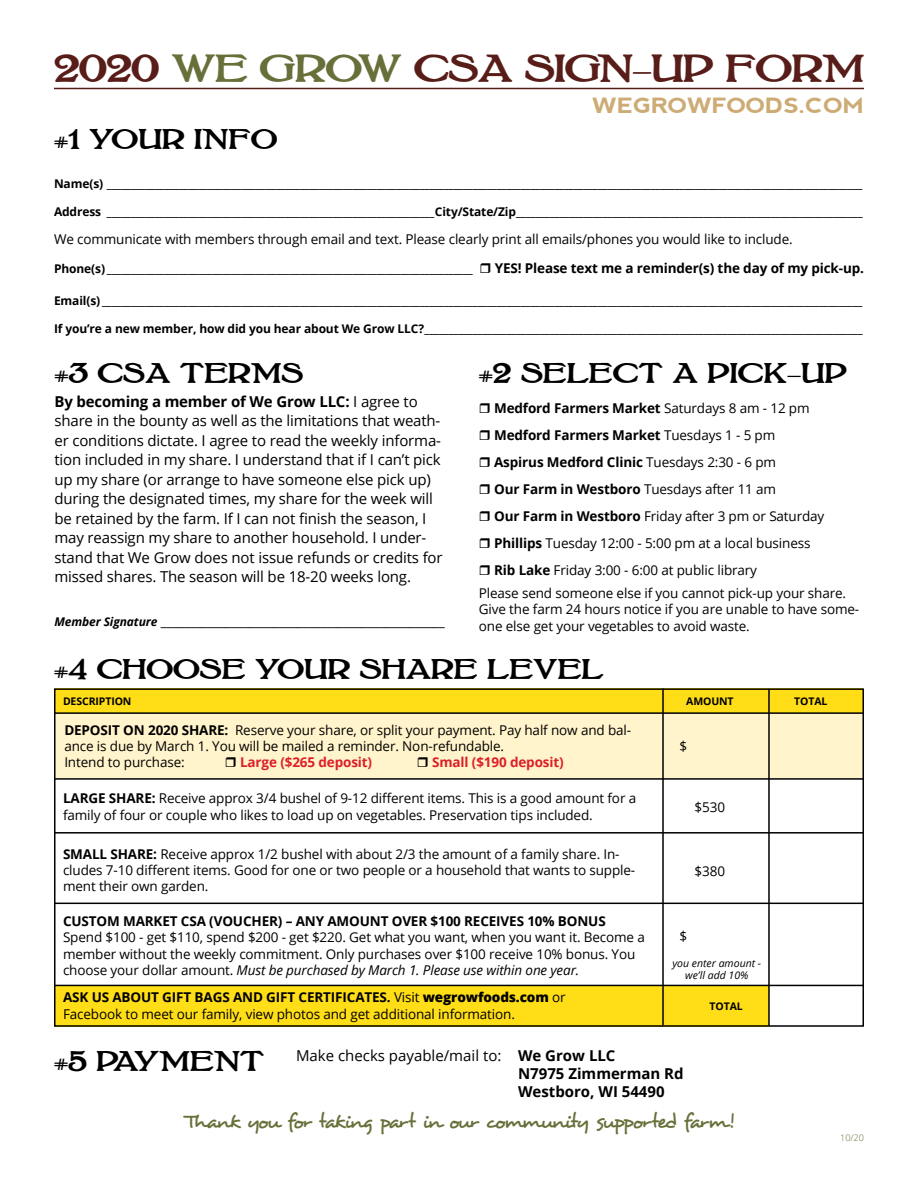
<style>
.page{position:relative;width:918px;height:1188px;background:#fff}
.page>*{position:absolute;margin:0;border:0;box-sizing:border-box;transform-origin:0 0}
.t1{font:700 33px "Bolton";letter-spacing:-.02em;color:#581d18}
.t2{font:700 24px "Bolton";color:#000}
.t3{font:21px "Desyrel";letter-spacing:-.1em;color:#686f39}
.t4{font:700 21px "nevis";letter-spacing:-.01em;color:#cdab74;scale:1.15 1}
.t5{font:15px/19.5px "Open Sans";letter-spacing:-.01em;color:#000}
.t6{font:700 15px/18px "Open Sans";color:#000}
.t7{font:13.5px/16.2px "Open Sans";letter-spacing:-.01em;color:#000}
.t8{font:700 13.5px "Open Sans";letter-spacing:-.01em;color:#000}
.t9{font:700 13.5px "Open Sans";letter-spacing:-.01em;color:#dc2028}
.t10{font:700 12px "Open Sans";letter-spacing:-.01em;color:#000}
.t11{font:700 10.5px "Open Sans";letter-spacing:-.01em;color:#000}
.t12{font:italic 10.5px/12.6px "Open Sans";color:#000;text-align:center}
.t13{font:300 9px "Open Sans";color:#686f39}
.s1{color:#686f39}
.s2{font-weight:700}
.s3{font-weight:700;font-style:italic;font-size:12px}
.s4{font-style:italic}
.s5{font-weight:800}
.s6{font-weight:400}
</style>
<div class="page">
<div style="left:55px;top:713px;width:807px;height:66px;background:#fff4cb"></div>
<div style="left:55px;top:985px;width:714px;height:42px;background:#ffde17"></div>
<div style="left:54px;top:688px;width:809px;height:25px;background:#ffde17"></div>
<div style="left:54px;top:688px;width:810px;height:339px;border:2px solid #000"></div>
<hr style="left:768px;top:689px;width:2px;height:337px;background:#000">
<hr style="left:662px;top:689px;width:2px;height:337px;background:#000">
<hr style="left:54px;top:778px;width:810px;height:2px;background:#000">
<hr style="left:54px;top:832px;width:810px;height:2px;background:#000">
<hr style="left:54px;top:903px;width:810px;height:1px;background:#000">
<hr style="left:54px;top:712px;width:810px;height:2px;background:#000">
<hr style="left:54px;top:985px;width:810px;height:1px;background:#000">
<hr style="left:54px;top:88px;width:810px;height:1px;background:#581d18">
<h1 class="t1" style="left:54px;top:52px;width:812px">2020 <span class="s1">WE GROW</span> CSA SIGN-UP FORM</h1>
<h2 class="t2" style="left:54px;top:126px;width:225px">#1 YOUR INFO</h2>
<h3 class="t4" style="left:592px;top:93px;width:238px">WEGROWFOODS.COM</h3>
<p class="t10" style="left:54px;top:175px;width:810px">Name(s) _____________________________________________________________________________________________________________________________________________________________</p>
<p class="t10" style="left:54px;top:203px;width:810px">Address ____________________________________________________________________City/State/Zip________________________________________________________________________</p>
<p class="t7" style="left:54px;top:230px;width:740px">We communicate with members through email and text. Please clearly print all emails/phones you would like to include.</p>
<p class="t10" style="left:54px;top:261px;width:420px">Phone(s) ____________________________________________________________________________</p>
<p class="t8" style="left:495px;top:259px;width:371px">YES! Please text me a reminder(s) the day of my pick-up.</p>
<p class="t10" style="left:54px;top:292px;width:810px">Email(s) ______________________________________________________________________________________________________________________________________________________________</p>
<p class="t10" style="left:54px;top:320px;width:810px">If you’re a new member, how did you hear about We Grow LLC?___________________________________________________________________________________________</p>
<h2 class="t2" style="left:54px;top:361px;width:250px">#3 CSA TERMS</h2>
<p class="t5" style="left:54px;top:391px;width:390px"><span class="s2">By becoming a member of We Grow LLC:</span> I agree to share in the bounty as well as the limitations that weath&shy;er conditions dictate. I agree to read the weekly informa&shy;tion included in my share. I understand that if I can’t pick up my share (or arrange to have someone else pick up) during the designated times, my share for the week will be retained by the farm. If I can not finish the season, I may reassign my share to another household. I under&shy;stand that We Grow does not issue refunds or credits for missed shares. The season will be 18-20 weeks long.</p>
<p class="t7" style="left:54px;top:612px;width:392px"><span class="s3">Member Signature</span> ________________________________________________</p>
<h2 class="t2" style="left:479px;top:361px;width:89px">#2 SELEC</h2>
<h2 class="t2" style="left:638px;top:361px;width:210px">T A PICK-UP</h2>
<p class="t7" style="left:494px;top:395px;width:332px;line-height:27px"><span class="s2">Medford Farmers Market</span> Saturdays 8 am - 12 pm <span class="s2">Medford Farmers Market</span> Tuesdays 1 - 5 pm <span class="s2">Aspirus Medford Clinic</span> Tuesdays 2:30 - 6 pm<br><span class="s2">Our Farm in Westboro</span> Tuesdays after 11 am<br><span class="s2">Our Farm in Westboro</span> Friday after 3 pm or Saturday <span class="s2">Phillips</span> Tuesday 12:00 - 5:00 pm at a local business <span class="s2">Rib Lake</span> Friday 3:00 - 6:00 at public library</p>
<p class="t7" style="left:479px;top:585px;width:382px">Please send someone else if you cannot pick-up your share.<br>Give the farm 24 hours notice if you are unable to have some&shy;one else get your vegetables to avoid waste.</p>
<h2 class="t2" style="left:54px;top:656px;width:551px">#4 CHOOSE YOUR SHARE LEVEL</h2>
<p class="t11" style="left:63px;top:694px;width:15px">Descrip</p>
<p class="t11" style="left:105px;top:694px;width:14px">tion</p>
<p class="t11" style="left:686px;top:694px;width:10px">amo</p>
<p class="t11" style="left:711px;top:694px;width:24px">unt</p>
<p class="t11" style="left:794px;top:694px;width:35px">TOTAL</p>
<p class="t7" style="left:64px;top:722px;width:568px;text-indent:160px"><span class="s2">:</span> Reserve your share, or split your payment. Pay half now and bal&shy;ance is due by March 1. You will be mailed a reminder. Non-refundable.<br>Intend to purchase:</p>
<p class="t8" style="left:64px;top:720px;width:9px">deposi</p>
<p class="t8" style="left:112px;top:720px;width:97px">t on 2020 share</p>
<p class="t9" style="left:240px;top:753px;width:134px">Large ($265 deposit)</p>
<p class="t9" style="left:432px;top:753px;width:133px">Small ($190 deposit)</p>
<p class="t7" style="left:63px;top:790px;width:575px;text-indent:89px"><span class="s2">:</span> Receive approx 3/4 bushel of 9-12 different items. This is a good amount for a family of four or couple who likes to load up on vegetables. Preservation tips included.</p>
<p class="t7" style="left:63px;top:845px;width:574px"><span class="s2">SMALL SHARE:</span> Receive approx 1/2 bushel with about 2/3 the amount of a family share. In&shy;cludes 7-10 different items. Good for one or two people or a household that wants to supple&shy;ment their own garden.</p>
<p class="t8" style="left:63px;top:789px;width:73px">LARGE Share</p>
<p class="t7" style="left:679px;top:738px;width:9px">$</p>
<p class="t7" style="left:695px;top:798px;width:32px">$530</p>
<p class="t7" style="left:695px;top:863px;width:32px">$380</p>
<p class="t8" style="left:63px;top:912px;width:276px">CU STOM MARKET CSA (Vo ucher) – Any amo</p>
<p class="t8" style="left:360px;top:912px;width:42px">unt over</p>
<p class="t8" style="left:431px;top:912px;width:176px">$100 RECEIVES 10% Bon us</p>
<p class="t7" style="left:63px;top:929px;width:583px">Spend $100 - get $110, spend $200 - get $220. Get what you want, when you want it. Become a member without the weekly commitment. Only purchases over $100 receive 10% bonus. You choose your dollar amount. <span class="s4">Must be purchased by March 1. Please use within one year.</span></p>
<p class="t8" style="left:63px;top:988px;width:60px">Ask us abo</p>
<p class="t8" style="left:141px;top:988px;width:103px">ut Gift BAGs and</p>
<p class="t8" style="left:266px;top:988px;width:73px">gift certifica</p>
<p class="t7" style="left:679px;top:928px;width:9px">$</p>
<p class="t12" style="left:672px;top:956px;width:90px">you enter amount - we’ll add 10%</p>
<p class="t7" style="left:63px;top:989px;width:504px;text-indent:301px"><span class="s2">tes.</span> Visit <span class="s5">wegrowfoods.com</span> or<br>Facebook to meet our family, view photos and get additional information.</p>
<p class="t11" style="left:710px;top:999px;width:35px">TOTAL</p>
<p class="t6" style="left:518px;top:1046px;width:167px;text-indent:-222px"><span class="s6">Make checks payable/mail to:</span> We Grow LLC<br>N7975 Zimmerman Rd<br>Westboro, WI 54490</p>
<h2 class="t2" style="left:54px;top:1049px;width:65px">#5 PAY</h2>
<h2 class="t2" style="left:159px;top:1049px;width:107px">MENT</h2>
<h3 class="t3" style="left:185px;top:1108px;width:551px">Thank you for taking part in our community supported farm!</h3>
<p class="t13" style="left:840px;top:1131px;width:25px">10/20</p>
</div>
